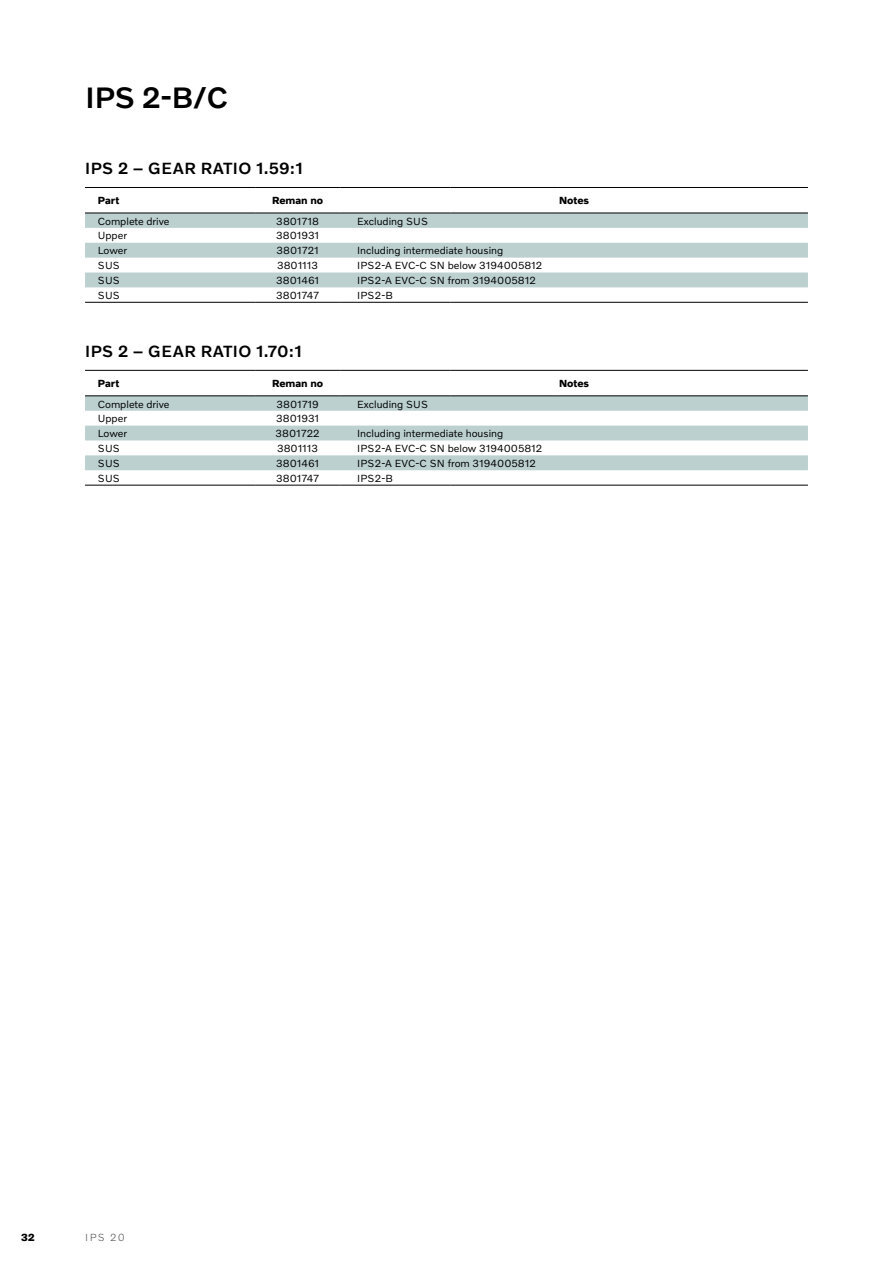
<style>
.page{position:relative;width:893px;height:1263px;background:#fff}
.page>*{position:absolute;margin:0;border:0;box-sizing:border-box;transform-origin:0 0}
.t1{font:500 30px "Volvo Novum";color:#000}
.t2{font:500 16.5px "Volvo Novum";letter-spacing:.03em;color:#000}
.t3{font:10.5px "Volvo Novum";color:#000}
.t4{font:700 10.5px "Volvo Novum";color:#000}
.t5{font:300 10.5px "Volvo Novum";color:#575756}
</style>
<div class="page">
<svg style="left:85px;top:214px;width:723px;height:73px;fill:#bcd0d0"></svg>
<hr style="left:85px;top:187px;width:170px;height:1px;background:#000">
<hr style="left:255px;top:187px;width:85px;height:1px;background:#000">
<hr style="left:340px;top:187px;width:111px;height:1px;background:#000">
<hr style="left:451px;top:187px;width:106px;height:1px;background:#000">
<hr style="left:557px;top:187px;width:251px;height:1px;background:#000">
<hr style="left:85px;top:213px;width:170px;height:1px;background:#000">
<hr style="left:255px;top:213px;width:85px;height:1px;background:#000">
<hr style="left:340px;top:213px;width:111px;height:1px;background:#000">
<hr style="left:451px;top:213px;width:106px;height:1px;background:#000">
<hr style="left:557px;top:213px;width:251px;height:1px;background:#000">
<hr style="left:85px;top:302px;width:170px;height:1px;background:#000">
<hr style="left:255px;top:302px;width:85px;height:1px;background:#000">
<hr style="left:340px;top:302px;width:111px;height:1px;background:#000">
<hr style="left:451px;top:302px;width:106px;height:1px;background:#000">
<hr style="left:557px;top:302px;width:251px;height:1px;background:#000">
<svg style="left:85px;top:396px;width:723px;height:74px;fill:#bcd0d0"></svg>
<hr style="left:85px;top:370px;width:170px;height:1px;background:#000">
<hr style="left:255px;top:370px;width:85px;height:1px;background:#000">
<hr style="left:340px;top:370px;width:111px;height:1px;background:#000">
<hr style="left:451px;top:370px;width:106px;height:1px;background:#000">
<hr style="left:557px;top:370px;width:251px;height:1px;background:#000">
<hr style="left:85px;top:395px;width:170px;height:1px;background:#000">
<hr style="left:255px;top:395px;width:85px;height:1px;background:#000">
<hr style="left:340px;top:395px;width:111px;height:1px;background:#000">
<hr style="left:451px;top:395px;width:106px;height:1px;background:#000">
<hr style="left:557px;top:395px;width:251px;height:1px;background:#000">
<hr style="left:85px;top:485px;width:170px;height:1px;background:#000">
<hr style="left:255px;top:485px;width:85px;height:1px;background:#000">
<hr style="left:340px;top:485px;width:111px;height:1px;background:#000">
<hr style="left:451px;top:485px;width:106px;height:1px;background:#000">
<hr style="left:557px;top:485px;width:251px;height:1px;background:#000">
<h1 class="t1" style="left:85px;top:79px;width:144px">IPS 2-B/C</h1>
<h2 class="t2" style="left:85px;top:158px;width:219px">IPS 2 – GEAR RATIO 1.59:1</h2>
<p class="t4" style="left:98px;top:194px;width:23px">Part</p>
<p class="t4" style="left:272px;top:194px;width:53px">Reman no</p>
<p class="t4" style="left:559px;top:194px;width:32px">Notes</p>
<p class="t3" style="left:98px;top:214px;width:73px">Complete drive</p>
<p class="t3" style="left:276px;top:214px;width:44px">3801718</p>
<p class="t3" style="left:357px;top:214px;width:72px">Excluding SUS</p>
<p class="t3" style="left:98px;top:229px;width:31px">Upper</p>
<p class="t3" style="left:276px;top:229px;width:45px">3801931</p>
<p class="t3" style="left:98px;top:244px;width:31px">Lower</p>
<p class="t3" style="left:277px;top:244px;width:44px">3801721</p>
<p class="t3" style="left:357px;top:244px;width:148px">Including intermediate housing</p>
<p class="t3" style="left:98px;top:259px;width:23px">SUS</p>
<p class="t3" style="left:277px;top:259px;width:43px">3801113</p>
<p class="t3" style="left:357px;top:259px;width:187px">IPS2-A EVC-C SN below 3194005812</p>
<p class="t3" style="left:98px;top:274px;width:23px">SUS</p>
<p class="t3" style="left:276px;top:274px;width:45px">3801461</p>
<p class="t3" style="left:357px;top:274px;width:180px">IPS2-A EVC-C SN from 3194005812</p>
<p class="t3" style="left:98px;top:288px;width:23px">SUS</p>
<p class="t3" style="left:276px;top:288px;width:45px">3801747</p>
<p class="t3" style="left:357px;top:288px;width:37px">IPS2-B</p>
<h2 class="t2" style="left:85px;top:341px;width:218px">IPS 2 – GEAR RATIO 1.70:1</h2>
<p class="t4" style="left:98px;top:377px;width:23px">Part</p>
<p class="t4" style="left:272px;top:377px;width:53px">Reman no</p>
<p class="t4" style="left:559px;top:377px;width:32px">Notes</p>
<p class="t3" style="left:98px;top:397px;width:73px">Complete drive</p>
<p class="t3" style="left:276px;top:397px;width:44px">3801719</p>
<p class="t3" style="left:357px;top:397px;width:72px">Excluding SUS</p>
<p class="t3" style="left:98px;top:412px;width:31px">Upper</p>
<p class="t3" style="left:276px;top:412px;width:45px">3801931</p>
<p class="t3" style="left:98px;top:427px;width:31px">Lower</p>
<p class="t3" style="left:276px;top:427px;width:46px">3801722</p>
<p class="t3" style="left:357px;top:427px;width:148px">Including intermediate housing</p>
<p class="t3" style="left:98px;top:442px;width:23px">SUS</p>
<p class="t3" style="left:277px;top:442px;width:43px">3801113</p>
<p class="t3" style="left:357px;top:442px;width:187px">IPS2-A EVC-C SN below 3194005812</p>
<p class="t3" style="left:98px;top:457px;width:23px">SUS</p>
<p class="t3" style="left:276px;top:457px;width:45px">3801461</p>
<p class="t3" style="left:357px;top:457px;width:180px">IPS2-A EVC-C SN from 3194005812</p>
<p class="t3" style="left:98px;top:471px;width:23px">SUS</p>
<p class="t3" style="left:276px;top:471px;width:45px">3801747</p>
<p class="t3" style="left:357px;top:471px;width:37px">IPS2-B</p>
<p class="t4" style="left:21px;top:1231px;width:15px">32</p>
<p class="t5" style="left:85px;top:1231px;width:41px">IPS 20</p>
</div>
